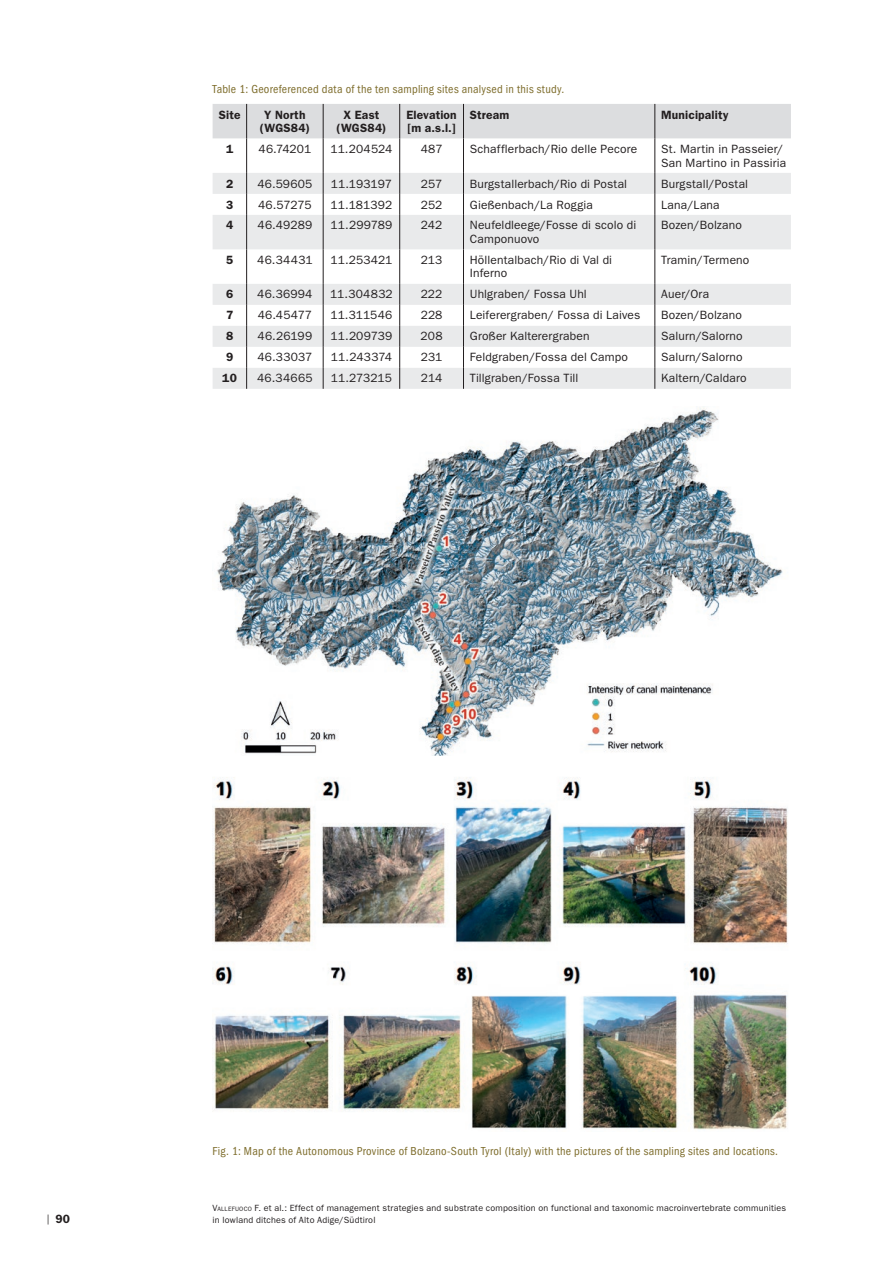
<style>
.page{position:relative;width:893px;height:1263px;background:#fff}
.page>*{position:absolute;margin:0;border:0;box-sizing:border-box;transform-origin:0 0}
.t1{font:12px/13.5px "ITC Franklin Gothic Std";letter-spacing:.01em;color:#231f20}
.t2{font:condensed 12px "ITC Franklin Gothic Std";letter-spacing:.02em;color:#7e6d2c}
.t3{font:600 12px/13.5px "ITC Franklin Gothic Std";letter-spacing:.015em;color:#231f20;text-align:center}
.t4{font:9px/12px "ITC Franklin Gothic Std";letter-spacing:.02em;color:#231f20}
.s1{font-family:"PT Serif";font-weight:400}
.s2{font-style:inherit}
.s3{font-size:6.3px}
</style>
<div class="page">
<div style="left:213px;top:104px;width:578px;height:34px;background:#dcdddf"></div>
<svg style="left:213px;top:173px;width:578px;height:216px;fill:#e9eaeb"></svg>
<hr style="left:246px;top:104px;width:1px;height:34px;background:#231f20">
<hr style="left:323px;top:104px;width:1px;height:34px;background:#231f20">
<hr style="left:399px;top:104px;width:1px;height:34px;background:#231f20">
<hr style="left:463px;top:104px;width:1px;height:34px;background:#231f20">
<hr style="left:655px;top:104px;width:1px;height:34px;background:#231f20">
<hr style="left:246px;top:138px;width:1px;height:35px;background:#231f20">
<hr style="left:323px;top:138px;width:1px;height:35px;background:#231f20">
<hr style="left:399px;top:138px;width:1px;height:35px;background:#231f20">
<hr style="left:463px;top:138px;width:1px;height:35px;background:#231f20">
<hr style="left:655px;top:138px;width:1px;height:35px;background:#231f20">
<svg style="left:246px;top:173px;width:1px;height:42px"></svg>
<svg style="left:323px;top:173px;width:1px;height:42px"></svg>
<svg style="left:399px;top:173px;width:1px;height:42px"></svg>
<svg style="left:463px;top:173px;width:1px;height:42px"></svg>
<svg style="left:655px;top:173px;width:1px;height:42px"></svg>
<hr style="left:246px;top:215px;width:1px;height:34px;background:#231f20">
<hr style="left:323px;top:215px;width:1px;height:34px;background:#231f20">
<hr style="left:399px;top:215px;width:1px;height:34px;background:#231f20">
<hr style="left:463px;top:215px;width:1px;height:34px;background:#231f20">
<hr style="left:655px;top:215px;width:1px;height:34px;background:#231f20">
<hr style="left:246px;top:249px;width:1px;height:35px;background:#231f20">
<hr style="left:323px;top:249px;width:1px;height:35px;background:#231f20">
<hr style="left:399px;top:249px;width:1px;height:35px;background:#231f20">
<hr style="left:463px;top:249px;width:1px;height:35px;background:#231f20">
<hr style="left:655px;top:249px;width:1px;height:35px;background:#231f20">
<svg style="left:246px;top:284px;width:1px;height:105px"></svg>
<svg style="left:323px;top:284px;width:1px;height:105px"></svg>
<svg style="left:399px;top:284px;width:1px;height:105px"></svg>
<svg style="left:463px;top:284px;width:1px;height:105px"></svg>
<svg style="left:655px;top:284px;width:1px;height:105px"></svg>
<img style="left:217px;top:406px;width:566px;height:350px">
<img style="left:213px;top:777px;width:575px;height:353px">
<p class="t2" style="left:213px;top:83px;width:353px">Table 1: Georeferenced data of the ten sampling sites analysed in this study.</p>
<p class="t3" style="left:219px;top:108px;width:23px">Site</p>
<p class="t3" style="left:260px;top:108px;width:52px">Y North (WGS84)</p>
<p class="t3" style="left:336px;top:108px;width:52px">X East (WGS84)</p>
<p class="t3" style="left:406px;top:108px;width:52px;text-align:left">Elevation [m a.s.l.]</p>
<p class="t3" style="left:470px;top:108px;width:41px">Stream</p>
<p class="t3" style="left:661px;top:108px;width:69px">Municipality</p>
<p class="t3" style="left:226px;top:142px;width:9px">1</p>
<p class="t1" style="left:259px;top:142px;width:54px">46.74201</p>
<p class="t1" style="left:330px;top:142px;width:64px">11.204524</p>
<p class="t1" style="left:421px;top:142px;width:23px">487</p>
<p class="t1" style="left:470px;top:142px;width:169px">Schafflerbach/Rio delle Pecore</p>
<p class="t1" style="left:661px;top:142px;width:127px">St. Martin in Passeier/<br>San Martino in Passiria</p>
<p class="t3" style="left:226px;top:177px;width:9px">2</p>
<p class="t1" style="left:257px;top:177px;width:57px">46.59605</p>
<p class="t1" style="left:331px;top:177px;width:63px">11.193197</p>
<p class="t1" style="left:421px;top:177px;width:23px">257</p>
<p class="t1" style="left:470px;top:177px;width:159px">Burgstallerbach/Rio di Postal</p>
<p class="t1" style="left:661px;top:177px;width:88px">Burgstall/Postal</p>
<p class="t3" style="left:226px;top:198px;width:9px">3</p>
<p class="t1" style="left:258px;top:198px;width:55px">46.57275</p>
<p class="t1" style="left:331px;top:198px;width:63px">11.181392</p>
<p class="t1" style="left:421px;top:198px;width:23px">252</p>
<p class="t1" style="left:470px;top:198px;width:125px">Gießenbach/La Roggia</p>
<p class="t1" style="left:661px;top:198px;width:60px">Lana/Lana</p>
<p class="t3" style="left:226px;top:219px;width:9px">4</p>
<p class="t1" style="left:258px;top:219px;width:56px">46.49289</p>
<p class="t1" style="left:331px;top:219px;width:63px">11.299789</p>
<p class="t1" style="left:421px;top:219px;width:23px">242</p>
<p class="t1" style="left:470px;top:219px;width:168px">Neufeldleege/Fosse di scolo di<br>Camponuovo</p>
<p class="t1" style="left:661px;top:219px;width:82px">Bozen/Bolzano</p>
<p class="t3" style="left:226px;top:253px;width:9px">5</p>
<p class="t1" style="left:257px;top:253px;width:57px">46.34431</p>
<p class="t1" style="left:330px;top:253px;width:63px">11.253421</p>
<p class="t1" style="left:421px;top:253px;width:23px">213</p>
<p class="t1" style="left:470px;top:253px;width:144px">Höllentalbach/Rio di Val di<br>Inferno</p>
<p class="t1" style="left:661px;top:253px;width:90px">Tramin/Termeno</p>
<p class="t3" style="left:226px;top:288px;width:9px">6</p>
<p class="t1" style="left:257px;top:288px;width:57px">46.36994</p>
<p class="t1" style="left:330px;top:288px;width:64px">11.304832</p>
<p class="t1" style="left:421px;top:288px;width:23px">222</p>
<p class="t1" style="left:470px;top:288px;width:118px">Uhlgraben/ Fossa Uhl</p>
<p class="t1" style="left:661px;top:288px;width:49px">Auer/Ora</p>
<p class="t3" style="left:226px;top:309px;width:9px">7</p>
<p class="t1" style="left:258px;top:309px;width:56px">46.45477</p>
<p class="t1" style="left:330px;top:309px;width:63px">11.311546</p>
<p class="t1" style="left:421px;top:309px;width:23px">228</p>
<p class="t1" style="left:470px;top:309px;width:172px">Leiferergraben/ Fossa di Laives</p>
<p class="t1" style="left:661px;top:309px;width:82px">Bozen/Bolzano</p>
<p class="t3" style="left:226px;top:330px;width:9px">8</p>
<p class="t1" style="left:258px;top:330px;width:56px">46.26199</p>
<p class="t1" style="left:331px;top:330px;width:63px">11.209739</p>
<p class="t1" style="left:421px;top:330px;width:23px">208</p>
<p class="t1" style="left:470px;top:330px;width:121px">Großer Kalterergraben</p>
<p class="t1" style="left:661px;top:330px;width:83px">Salurn/Salorno</p>
<p class="t3" style="left:226px;top:351px;width:9px">9</p>
<p class="t1" style="left:257px;top:351px;width:56px">46.33037</p>
<p class="t1" style="left:331px;top:351px;width:62px">11.243374</p>
<p class="t1" style="left:421px;top:351px;width:23px">231</p>
<p class="t1" style="left:470px;top:351px;width:160px">Feldgraben/Fossa del Campo</p>
<p class="t1" style="left:661px;top:351px;width:83px">Salurn/Salorno</p>
<p class="t3" style="left:222px;top:372px;width:16px">10</p>
<p class="t1" style="left:257px;top:372px;width:57px">46.34665</p>
<p class="t1" style="left:331px;top:372px;width:63px">11.273215</p>
<p class="t1" style="left:421px;top:372px;width:23px">214</p>
<p class="t1" style="left:470px;top:372px;width:110px">Tillgraben/Fossa Till</p>
<p class="t1" style="left:661px;top:372px;width:87px">Kaltern/Caldaro</p>
<p class="t2" style="left:213px;top:1144px;width:567px">Fig. 1: Map of the Autonomous Province of Bolzano-South Tyrol (Italy) with the pictures of the sampling sites and locations.</p>
<p class="t3" style="left:47px;top:1212px;width:25px"><span class="s1">|</span> 90</p>
<p class="t4" style="left:213px;top:1201px;width:575px"><span class="s2">V</span><span class="s3">ALLEFUOCO</span> F. et al.: Effect of management strategies and substrate composition on functional and taxonomic macroinvertebrate communities in lowland ditches of Alto Adige/Südtirol</p>
</div>
